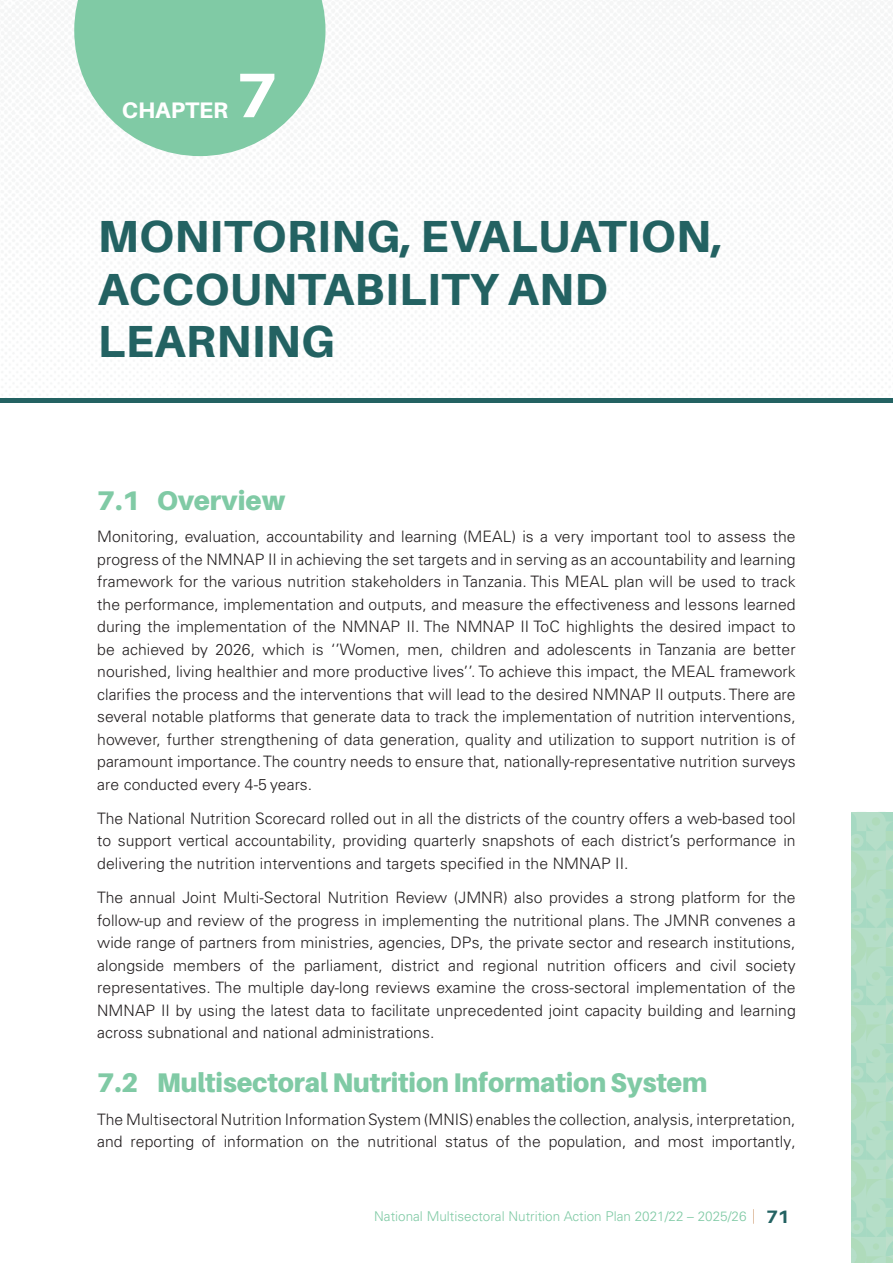
<style>
.page{position:relative;width:893px;height:1263px;background:#fff}
.page>*{position:absolute;margin:0;border:0;box-sizing:border-box;transform-origin:0 0}
.t1{font:800 63px "Aileron";color:#fff}
.t2{font:800 45px/52.5px "Aileron";letter-spacing:.01em;color:#236262}
.t3{font:900 27px "Aileron";letter-spacing:-.005em;color:#80caa5}
.t4{font:800 22.5px "Aileron";color:#fff}
.t5{font:300 15.75px/22.5px "Univers LT Pro 45";letter-spacing:.005em;color:#231f20;text-align:justify}
.t6{font:300 13.5px "Univers LT Pro 45";color:#80caa5}
.s1{font-family:"Aileron";font-weight:800;font-size:18px;color:#236262}
</style>
<div class="page">
<svg style="left:753px;top:1209px;width:1px;height:15px"></svg>
<svg style="left:851px;top:812px;width:42px;height:451px;background:#b0dcc3"></svg>
<svg style="left:0;top:0;width:893px;height:156px"></svg>
<div style="left:0;top:398px;width:893px;height:5px;background:#236262"></div>
<h3 class="t4" style="left:122px;top:99px;width:108px">CHAPTER</h3>
<h1 class="t1" style="left:237px;top:65px;width:42px">7</h1>
<h2 class="t2" style="left:98px;top:212px;width:627px">MONITORING, EVALUATION,<br>ACCOUNTABILITY AND<br>LEARNING</h2>
<h3 class="t3" style="left:97px;top:487px;width:189px">7.1 Overview</h3>
<p class="t5" style="left:97px;top:527px;width:700px">Monitoring, evaluation, accountability and learning (MEAL) is a very important tool to assess the progress of the NMNAP II in achieving the set targets and in serving as an accountability and learning framework for the various nutrition stakeholders in Tanzania. This MEAL plan will be used to track the performance, implementation and outputs, and measure the effectiveness and lessons learned during the implementation of the NMNAP II. The NMNAP II ToC highlights the desired impact to be achieved by 2026, which is ‘’Women, men, children and adolescents in Tanzania are better nourished, living healthier and more productive lives’’. To achieve this impact, the MEAL framework clarifies the process and the interventions that will lead to the desired NMNAP II outputs. There are several notable platforms that generate data to track the implementation of nutrition interventions, however, further strengthening of data generation, quality and utilization to support nutrition is of paramount importance. The country needs to ensure that, nationally-representative nutrition surveys are conducted every 4-5 years.</p>
<p class="t5" style="left:97px;top:809px;width:700px">The National Nutrition Scorecard rolled out in all the districts of the country offers a web-based tool to support vertical accountability, providing quarterly snapshots of each district’s performance in delivering the nutrition interventions and targets specified in the NMNAP II.</p>
<p class="t5" style="left:97px;top:888px;width:700px">The annual Joint Multi-Sectoral Nutrition Review (JMNR) also provides a strong platform for the follow-up and review of the progress in implementing the nutritional plans. The JMNR convenes a wide range of partners from ministries, agencies, DPs, the private sector and research institutions, alongside members of the parliament, district and regional nutrition officers and civil society representatives. The multiple day-long reviews examine the cross-sectoral implementation of the NMNAP II by using the latest data to facilitate unprecedented joint capacity building and learning across subnational and national administrations.</p>
<h3 class="t3" style="left:97px;top:1070px;width:612px">7.2 Multisectoral Nutrition Information System</h3>
<p class="t5" style="left:97px;top:1110px;width:700px">The Multisectoral Nutrition Information System (MNIS) enables the collection, analysis, interpretation, and reporting of information on the nutritional status of the population, and most importantly,</p>
<p class="t6" style="left:374px;top:1212px;width:417px">National Multisectoral Nutrition Action Plan 2021/22 – 2025/26 <span class="s1">71</span></p>
</div>
